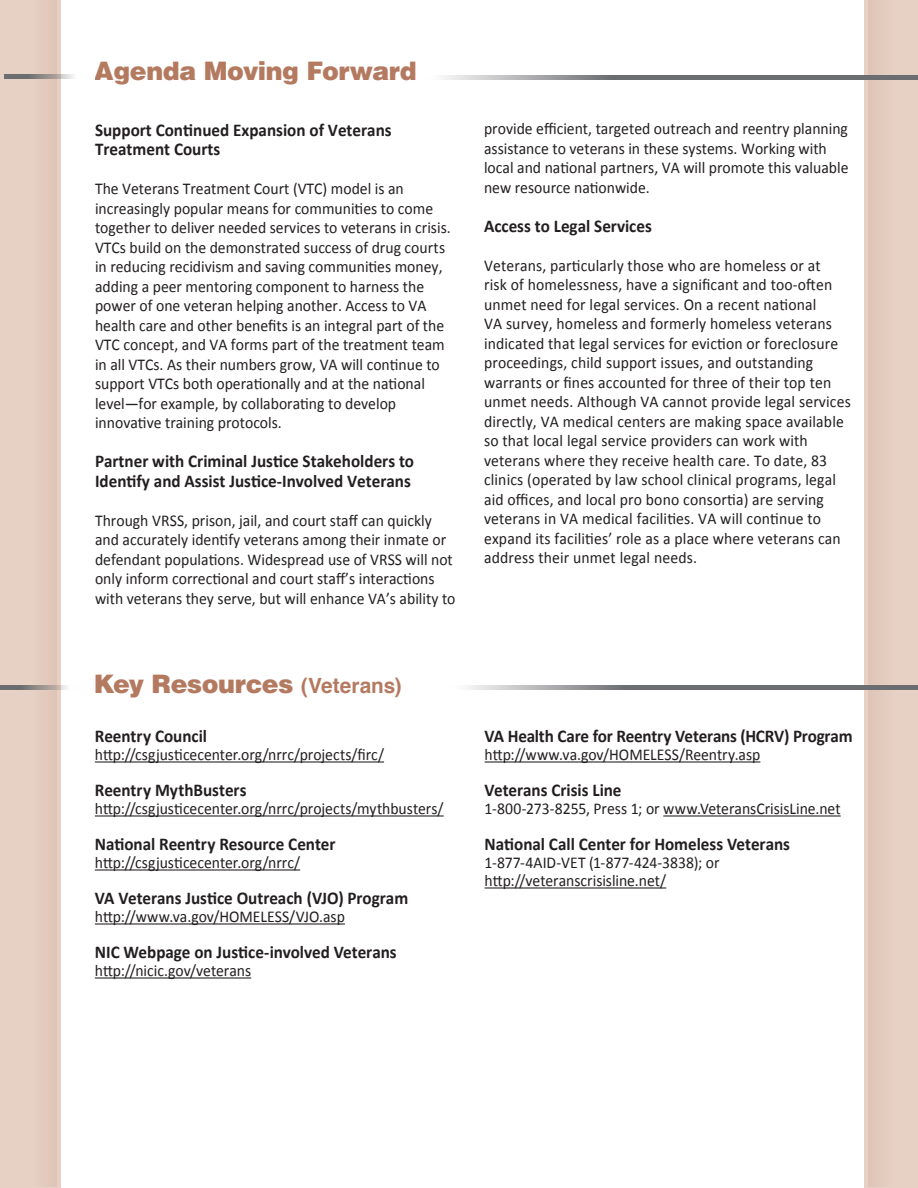
<style>
.page{position:relative;width:918px;height:1188px;background:#fff}
.page>*{position:absolute;margin:0;border:0;box-sizing:border-box;transform-origin:0 0}
.t1{font:900 25.5px "Helvetica";letter-spacing:-.02em;color:#ac6b4f}
.t2{font:700 18px/19.5px "Calibri";color:#231f20;scale:.95 1}
.t3{font:16.5px/19.5px "Calibri";color:#231f20;scale:.95 1}
.s1{font-weight:700;font-size:21px}
</style>
<div class="page">
<div style="left:864px;top:0;width:54px;height:1187px;background:#e6d1c4"></div>
<div style="left:0;top:0;width:60px;height:1187px;background:#e6d1c4"></div>
<div style="left:868px;top:0;width:27px;height:1187px;background:#e2cabd"></div>
<div style="left:30px;top:0;width:27px;height:1187px;background:#e2cbbd"></div>
<hr style="left:95px;top:761px;width:289px;height:2px;background:#231f20">
<hr style="left:95px;top:815px;width:349px;height:2px;background:#231f20">
<hr style="left:95px;top:869px;width:205px;height:2px;background:#231f20">
<hr style="left:95px;top:923px;width:250px;height:2px;background:#231f20">
<hr style="left:95px;top:977px;width:156px;height:2px;background:#231f20">
<hr style="left:485px;top:761px;width:275px;height:2px;background:#231f20">
<hr style="left:663px;top:815px;width:178px;height:2px;background:#231f20">
<hr style="left:485px;top:887px;width:181px;height:2px;background:#231f20">
<svg style="left:467px;top:685px;width:451px;height:5px;background:#848487"></svg>
<svg style="left:0;top:685px;width:67px;height:5px"></svg>
<svg style="left:444px;top:75px;width:474px;height:4px;background:#848487"></svg>
<svg style="left:4px;top:74px;width:70px;height:5px"></svg>
<h1 class="t1" style="left:95px;top:54px;width:323px">Agenda Moving Forward</h1>
<p class="t2" style="left:95px;top:120px;width:314px">Support Continued Expansion of Veterans<br>Treatment Courts</p>
<p class="t3" style="left:95px;top:179px;width:376px">The Veterans Treatment Court (VTC) model is an increasingly popular means for communities to come together to deliver needed services to veterans in crisis.<br>VTCs build on the demonstrated success of drug courts in reducing recidivism and saving communities money, adding a peer mentoring component to harness the power of one veteran helping another. Access to VA health care and other benefits is an integral part of the VTC concept, and VA forms part of the treatment team in all VTCs. As their numbers grow, VA will continue to support VTCs both operationally and at the national level—for example, by collaborating to develop innovative training protocols.</p>
<p class="t2" style="left:95px;top:451px;width:337px">Partner with Criminal Justice Stakeholders to<br>Identify and Assist Justice-Involved Veterans</p>
<p class="t3" style="left:95px;top:510px;width:381px">Through VRSS, prison, jail, and court staff can quickly and accurately identify veterans among their inmate or defendant populations. Widespread use of VRSS will not only inform correctional and court staff’s interactions with veterans they serve, but will enhance VA’s ability to</p>
<h1 class="t1" style="left:93px;top:668px;width:310px">Key Resources <span class="s1">(Veterans)</span></h1>
<p class="t2" style="left:95px;top:726px;width:120px">Reentry Council</p>
<p class="t3" style="left:95px;top:745px;width:306px">http://csgjusticecenter.org/nrrc/projects/firc/</p>
<p class="t2" style="left:95px;top:780px;width:161px">Reentry MythBusters</p>
<p class="t3" style="left:95px;top:799px;width:369px">http://csgjusticecenter.org/nrrc/projects/mythbusters/</p>
<p class="t2" style="left:95px;top:834px;width:255px">National Reentry Resource Center</p>
<p class="t3" style="left:95px;top:853px;width:218px">http://csgjusticecenter.org/nrrc/</p>
<p class="t2" style="left:95px;top:888px;width:331px">VA Veterans Justice Outreach (VJO) Program</p>
<p class="t3" style="left:95px;top:907px;width:265px">http://www.va.gov/HOMELESS/VJO.asp</p>
<p class="t2" style="left:95px;top:942px;width:319px">NIC Webpage on Justice-involved Veterans</p>
<p class="t3" style="left:95px;top:961px;width:166px">http://nicic.gov/veterans</p>
<p class="t3" style="left:484px;top:119px;width:385px">provide efficient, targeted outreach and reentry planning assistance to veterans in these systems. Working with local and national partners, VA will promote this valuable new resource nationwide.</p>
<p class="t2" style="left:484px;top:216px;width:178px">Access to Legal Services</p>
<p class="t3" style="left:484px;top:256px;width:388px">Veterans, particularly those who are homeless or at<br>risk of homelessness, have a significant and too-often unmet need for legal services. On a recent national<br>VA survey, homeless and formerly homeless veterans indicated that legal services for eviction or foreclosure proceedings, child support issues, and outstanding warrants or fines accounted for three of their top ten unmet needs. Although VA cannot provide legal services directly, VA medical centers are making space available so that local legal service providers can work with veterans where they receive health care. To date, 83 clinics (operated by law school clinical programs, legal aid offices, and local pro bono consortia) are serving veterans in VA medical facilities. VA will continue to expand its facilities’ role as a place where veterans can address their unmet legal needs.</p>
<p class="t2" style="left:485px;top:726px;width:389px">VA Health Care for Reentry Veterans (HCRV) Program</p>
<p class="t3" style="left:485px;top:745px;width:292px">http://www.va.gov/HOMELESS/Reentry.asp</p>
<p class="t2" style="left:485px;top:780px;width:146px">Veterans Crisis Line</p>
<p class="t3" style="left:485px;top:799px;width:376px">1-800-273-8255, Press 1; or www.VeteransCrisisLine.net</p>
<p class="t2" style="left:485px;top:834px;width:323px">National Call Center for Homeless Veterans</p>
<p class="t3" style="left:485px;top:854px;width:249px;line-height:18px">1-877-4AID-VET (1-877-424-3838); or http://veteranscrisisline.net/</p>
</div>
